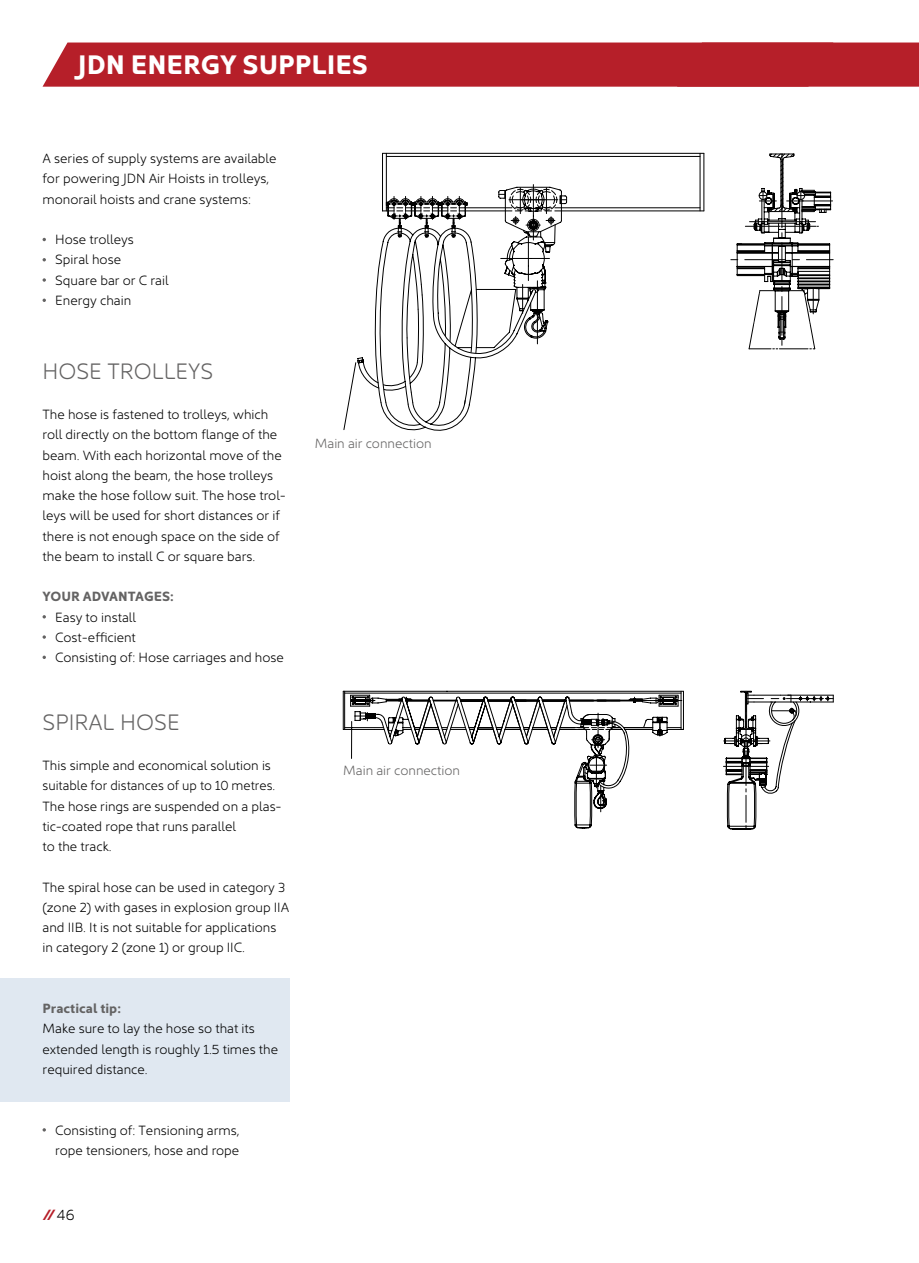
<style>
.page{position:relative;width:919px;height:1263px;background:#fff}
.page>*{position:absolute;margin:0;border:0;box-sizing:border-box;transform-origin:0 0}
.t1{font:700 27px "Kyrial Sans Pro";color:#fff}
.t2{font:300 22.5px "Kyrial Sans Pro";color:#646363}
.t3{font:italic 900 15px "Kyrial Sans Pro";color:#b61f29}
.t4{font:300 13.5px/20.2px "Kyrial Sans Pro";color:#000}
.t5{font:300 13.5px "Kyrial Sans Pro";color:#646363}
.t6{font:700 13.5px "Kyrial Sans Pro";color:#646363}
.s1{font-weight:300;font-style:normal;color:#000}
</style>
<div class="page">
<div style="left:0;top:979px;width:289px;height:123px;background:#e0e8f1"></div>
<svg style="left:43px;top:278px;width:3px;height:4px"></svg>
<svg style="left:43px;top:635px;width:3px;height:4px"></svg>
<svg style="left:357px;top:153px;width:347px;height:278px"></svg>
<svg style="left:730px;top:153px;width:103px;height:197px"></svg>
<svg style="left:343px;top:691px;width:341px;height:137px"></svg>
<svg style="left:723px;top:691px;width:110px;height:138px"></svg>
<div style="left:43px;top:43px;width:875px;height:44px;background:#b61f29"></div>
<h1 class="t1" style="left:77px;top:45px;width:292px">JDN ENERGY SUPPLIES</h1>
<p class="t4" style="left:43px;top:147px;width:235px">A series of supply systems are available for powering JDN Air Hoists in trolleys, monorail hoists and crane systems:</p>
<p class="t4" style="left:55px;top:228px;width:115px">Hose trolleys<br>Spiral hose<br>Square bar or C rail<br>Energy chain</p>
<h2 class="t2" style="left:43px;top:354px;width:172px">HOSE TROLLEYS</h2>
<p class="t4" style="left:43px;top:403px;width:245px">The hose is fastened to trolleys, which roll directly on the bottom flange of the beam. With each horizontal move of the hoist along the beam, the hose trolleys make the hose follow suit. The hose trol&shy;leys will be used for short distances or if there is not enough space on the side of the beam to install C or square bars.</p>
<p class="t6" style="left:43px;top:587px;width:133px">YOUR ADVANTAGES:</p>
<p class="t4" style="left:55px;top:605px;width:230px">Easy to install<br>Cost-efficient<br>Consisting of: Hose carriages and hose</p>
<h2 class="t2" style="left:43px;top:705px;width:138px">SPIRAL HOSE</h2>
<p class="t4" style="left:43px;top:754px;width:240px">This simple and economical solution is suitable for distances of up to 10 metres.<br>The hose rings are suspended on a plas&shy;tic-coated rope that runs parallel<br>to the track.</p>
<p class="t4" style="left:43px;top:875px;width:248px">The spiral hose can be used in category 3 (zone 2) with gases in explosion group IIA and IIB. It is not suitable for applications in category 2 (zone 1) or group IIC.</p>
<p class="t6" style="left:43px;top:999px;width:80px">Practical tip:</p>
<p class="t4" style="left:43px;top:1017px;width:237px">Make sure to lay the hose so that its extended length is roughly 1.5 times the required distance.</p>
<p class="t4" style="left:55px;top:1118px;width:186px">Consisting of: Tensioning arms, rope tensioners, hose and rope</p>
<p class="t3" style="left:43px;top:1203px;width:33px">//<span class="s1">46</span></p>
<p class="t5" style="left:315px;top:433px;width:118px">Main air connection</p>
<p class="t5" style="left:343px;top:760px;width:118px">Main air connection</p>
</div>
